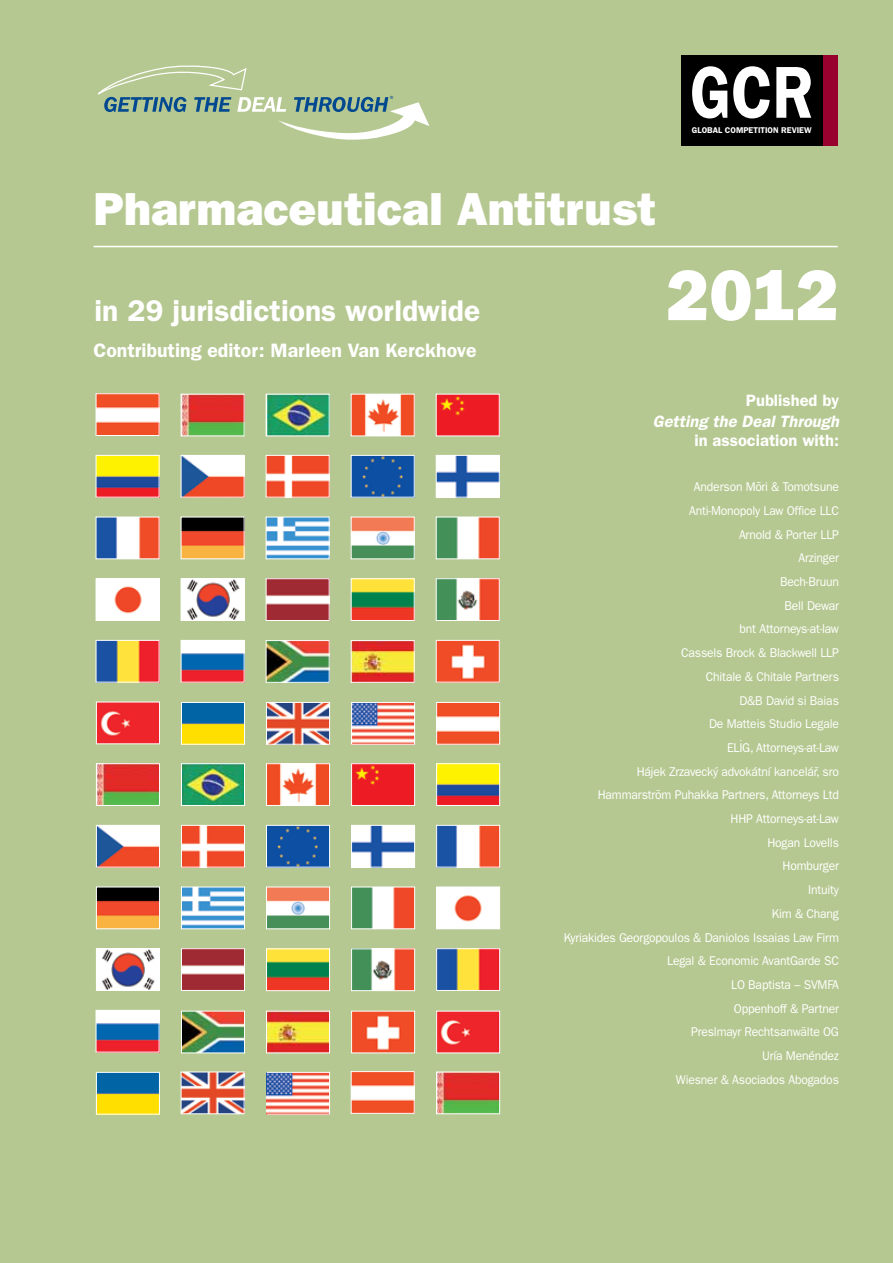
<style>
.page{position:relative;width:893px;height:1263px;background:#b6c891}
.page>*{position:absolute;margin:0;border:0;box-sizing:border-box;transform-origin:0 0}
.t1{font:600 73.95px "Franklin Gothic";color:#fff;scale:.84 1}
.t2{font:800 72px "Franklin Gothic";color:#fff}
.t3{font:800 46.5px "Franklin Gothic";color:#fff}
.t4{font:600 30px "Franklin Gothic";color:#fff}
.t5{font:600 19.5px "Franklin Gothic";color:#fff}
.t6{font:600 16.5px "Franklin Gothic";color:#fff}
.t7{font:italic 600 16.5px "Franklin Gothic";color:#fff}
.t8{font:12.75px/23.7px "Franklin Gothic";letter-spacing:-.015em;color:#fff;text-align:right;scale:.95 1}
.t9{font:600 8.4px "Franklin Gothic";color:#fff}
.t10{font:7.35px "Franklin Gothic";color:#004990}
</style>
<div class="page">
<hr style="left:94px;top:246px;width:744px;height:1px;background:#fff">
<img style="left:98px;top:519px;width:59px;height:38px">
<div style="left:96px;top:517px;width:63px;height:42px;border:1px solid #fff"></div>
<img style="left:353px;top:457px;width:60px;height:38px">
<div style="left:351px;top:455px;width:64px;height:42px;border:1px solid #fff"></div>
<img style="left:98px;top:457px;width:59px;height:38px">
<div style="left:96px;top:455px;width:63px;height:42px;border:1px solid #fff"></div>
<img style="left:268px;top:457px;width:60px;height:38px">
<div style="left:266px;top:455px;width:64px;height:42px;border:1px solid #fff"></div>
<img style="left:98px;top:580px;width:59px;height:39px">
<div style="left:96px;top:578px;width:63px;height:43px;border:1px solid #fff"></div>
<img style="left:438px;top:519px;width:60px;height:38px">
<div style="left:436px;top:517px;width:64px;height:42px;border:1px solid #fff"></div>
<img style="left:183px;top:519px;width:59px;height:38px">
<img style="left:268px;top:396px;width:60px;height:38px">
<div style="left:266px;top:394px;width:64px;height:42px;border:1px solid #fff"></div>
<img style="left:353px;top:396px;width:60px;height:38px">
<div style="left:351px;top:394px;width:64px;height:42px;border:1px solid #fff"></div>
<img style="left:98px;top:395px;width:59px;height:39px">
<div style="left:96px;top:393px;width:63px;height:43px;border:1px solid #fff"></div>
<img style="left:183px;top:396px;width:59px;height:38px">
<div style="left:181px;top:394px;width:63px;height:42px;border:1px solid #fff"></div>
<img style="left:438px;top:396px;width:60px;height:38px">
<div style="left:436px;top:394px;width:64px;height:42px;border:1px solid #fff"></div>
<img style="left:183px;top:457px;width:59px;height:38px">
<div style="left:181px;top:455px;width:63px;height:42px;border:1px solid #fff"></div>
<img style="left:268px;top:519px;width:60px;height:38px">
<div style="left:266px;top:517px;width:64px;height:42px;border:1px solid #fff"></div>
<img style="left:438px;top:457px;width:60px;height:38px">
<div style="left:436px;top:455px;width:64px;height:42px;border:1px solid #fff"></div>
<svg style="left:98px;top:65px;width:331px;height:75px"></svg>
<img style="left:183px;top:580px;width:59px;height:39px">
<div style="left:181px;top:578px;width:63px;height:43px;border:1px solid #fff"></div>
<img style="left:353px;top:642px;width:60px;height:39px">
<div style="left:351px;top:640px;width:64px;height:43px;border:1px solid #fff"></div>
<img style="left:268px;top:642px;width:60px;height:39px">
<div style="left:266px;top:640px;width:64px;height:43px;border:1px solid #fff"></div>
<img style="left:438px;top:642px;width:60px;height:38px">
<div style="left:436px;top:640px;width:64px;height:42px;border:1px solid #fff"></div>
<img style="left:183px;top:642px;width:59px;height:38px">
<div style="left:181px;top:640px;width:63px;height:42px;border:1px solid #fff"></div>
<img style="left:98px;top:642px;width:59px;height:38px">
<div style="left:96px;top:640px;width:63px;height:42px;border:1px solid #fff"></div>
<img style="left:268px;top:580px;width:60px;height:39px">
<div style="left:266px;top:578px;width:64px;height:43px;border:1px solid #fff"></div>
<img style="left:353px;top:580px;width:60px;height:39px">
<div style="left:351px;top:578px;width:64px;height:43px;border:1px solid #fff"></div>
<img style="left:353px;top:519px;width:60px;height:38px">
<div style="left:351px;top:517px;width:64px;height:42px;border:1px solid #fff"></div>
<img style="left:438px;top:580px;width:60px;height:39px">
<div style="left:436px;top:578px;width:64px;height:43px;border:1px solid #fff"></div>
<img style="left:98px;top:827px;width:60px;height:38px">
<div style="left:96px;top:825px;width:64px;height:42px;border:1px solid #fff"></div>
<img style="left:353px;top:765px;width:60px;height:39px">
<div style="left:351px;top:763px;width:64px;height:43px;border:1px solid #fff"></div>
<img style="left:98px;top:765px;width:60px;height:39px">
<div style="left:96px;top:763px;width:64px;height:43px;border:1px solid #fff"></div>
<img style="left:268px;top:765px;width:60px;height:39px">
<div style="left:266px;top:763px;width:64px;height:43px;border:1px solid #fff"></div>
<img style="left:98px;top:889px;width:60px;height:38px">
<div style="left:96px;top:887px;width:64px;height:42px;border:1px solid #fff"></div>
<img style="left:438px;top:827px;width:60px;height:38px">
<div style="left:436px;top:825px;width:64px;height:42px;border:1px solid #fff"></div>
<img style="left:183px;top:827px;width:60px;height:38px">
<div style="left:181px;top:825px;width:64px;height:42px;border:1px solid #fff"></div>
<img style="left:268px;top:704px;width:60px;height:39px">
<div style="left:266px;top:702px;width:64px;height:43px;border:1px solid #fff"></div>
<img style="left:353px;top:704px;width:60px;height:39px">
<div style="left:351px;top:702px;width:64px;height:43px;border:1px solid #fff"></div>
<img style="left:98px;top:704px;width:60px;height:38px">
<div style="left:96px;top:702px;width:64px;height:42px;border:1px solid #fff"></div>
<img style="left:183px;top:704px;width:60px;height:39px">
<div style="left:181px;top:702px;width:64px;height:43px;border:1px solid #fff"></div>
<img style="left:438px;top:704px;width:60px;height:39px">
<div style="left:436px;top:702px;width:64px;height:43px;border:1px solid #fff"></div>
<img style="left:183px;top:765px;width:60px;height:39px">
<div style="left:181px;top:763px;width:64px;height:43px;border:1px solid #fff"></div>
<img style="left:268px;top:827px;width:60px;height:38px">
<div style="left:266px;top:825px;width:64px;height:42px;border:1px solid #fff"></div>
<img style="left:438px;top:765px;width:60px;height:39px">
<div style="left:436px;top:763px;width:64px;height:43px;border:1px solid #fff"></div>
<img style="left:183px;top:889px;width:60px;height:38px">
<div style="left:181px;top:887px;width:64px;height:42px;border:1px solid #fff"></div>
<img style="left:353px;top:950px;width:60px;height:39px">
<div style="left:351px;top:948px;width:64px;height:43px;border:1px solid #fff"></div>
<img style="left:268px;top:950px;width:60px;height:39px">
<div style="left:266px;top:948px;width:64px;height:43px;border:1px solid #fff"></div>
<img style="left:438px;top:950px;width:60px;height:39px">
<div style="left:436px;top:948px;width:64px;height:43px;border:1px solid #fff"></div>
<img style="left:183px;top:950px;width:60px;height:39px">
<div style="left:181px;top:948px;width:64px;height:43px;border:1px solid #fff"></div>
<img style="left:98px;top:950px;width:60px;height:39px">
<div style="left:96px;top:948px;width:64px;height:43px;border:1px solid #fff"></div>
<img style="left:268px;top:889px;width:60px;height:38px">
<div style="left:266px;top:887px;width:64px;height:42px;border:1px solid #fff"></div>
<img style="left:353px;top:889px;width:60px;height:38px">
<div style="left:351px;top:887px;width:64px;height:42px;border:1px solid #fff"></div>
<img style="left:353px;top:827px;width:60px;height:38px">
<div style="left:351px;top:825px;width:64px;height:42px;border:1px solid #fff"></div>
<img style="left:438px;top:889px;width:60px;height:38px">
<div style="left:436px;top:887px;width:64px;height:42px;border:1px solid #fff"></div>
<img style="left:353px;top:1073px;width:60px;height:39px">
<div style="left:351px;top:1071px;width:64px;height:43px;border:1px solid #fff"></div>
<img style="left:98px;top:1074px;width:60px;height:38px">
<div style="left:96px;top:1072px;width:64px;height:42px;border:1px solid #fff"></div>
<img style="left:268px;top:1074px;width:60px;height:38px">
<div style="left:266px;top:1072px;width:64px;height:42px;border:1px solid #fff"></div>
<img style="left:268px;top:1013px;width:60px;height:38px">
<div style="left:266px;top:1011px;width:64px;height:42px;border:1px solid #fff"></div>
<img style="left:353px;top:1013px;width:60px;height:38px">
<div style="left:351px;top:1011px;width:64px;height:42px;border:1px solid #fff"></div>
<img style="left:98px;top:1012px;width:59px;height:38px">
<div style="left:96px;top:1010px;width:63px;height:42px;border:1px solid #fff"></div>
<img style="left:183px;top:1013px;width:60px;height:38px">
<div style="left:181px;top:1011px;width:64px;height:42px;border:1px solid #fff"></div>
<img style="left:438px;top:1013px;width:60px;height:38px">
<div style="left:436px;top:1011px;width:64px;height:42px;border:1px solid #fff"></div>
<img style="left:183px;top:1073px;width:59px;height:39px">
<div style="left:181px;top:1071px;width:63px;height:43px;border:1px solid #fff"></div>
<img style="left:438px;top:1073px;width:60px;height:39px">
<div style="left:436px;top:1071px;width:64px;height:43px;border:1px solid #fff"></div>
<div style="left:682px;top:56px;width:152px;height:90px;background:#000"></div>
<div style="left:823px;top:56px;width:15px;height:90px;background:#98002e"></div>
<p class="t10" style="left:390px;top:94px;width:7px">®</p>
<h1 class="t1" style="left:690px;top:49px;width:148px">GCR</h1>
<p class="t9" style="left:692px;top:125px;width:121px">GLOBAL COMPETITION REVIEW</p>
<h3 class="t3" style="left:94px;top:181px;width:564px">Pharmaceutical Antitrust</h3>
<h3 class="t4" style="left:94px;top:293px;width:387px">in 29 jurisdictions worldwide</h3>
<h3 class="t5" style="left:94px;top:339px;width:385px">Contributing editor: Marleen Van Kerckhove</h3>
<h2 class="t2" style="left:666px;top:253px;width:174px">2012</h2>
<p class="t6" style="left:746px;top:390px;width:95px">Published by</p>
<p class="t7" style="left:653px;top:411px;width:188px">Getting the Deal Through</p>
<p class="t6" style="left:694px;top:431px;width:146px">in association with:</p>
<p class="t8" style="left:564px;top:475px;width:291px">Anderson Mo¯ri &amp; Tomotsune<br>Anti-Monopoly Law Office LLC<br>Arnold &amp; Porter LLP<br>Arzinger<br>Bech-Bruun<br>Bell Dewar<br>bnt Attorneys-at-law<br>Cassels Brock &amp; Blackwell LLP<br>Chitale &amp; Chitale Partners<br>D&amp;B David si Baias<br>De Matteis Studio Legale<br>ELI˙G, Attorneys-at-Law<br>Hájek Zrzavecký advokátní kanceláˇr, sro<br>Hammarström Puhakka Partners, Attorneys Ltd<br>HHP Attorneys-at-Law<br>Hogan Lovells<br>Homburger<br>Intuity<br>Kim &amp; Chang<br>Kyriakides Georgopoulos &amp; Daniolos Issaias Law Firm<br>Legal &amp; Economic AvantGarde SC<br>LO Baptista – SVMFA<br>Oppenhoff &amp; Partner<br>Preslmayr Rechtsanwälte OG<br>Uría Menéndez<br>Wiesner &amp; Asociados Abogados</p>
</div>
